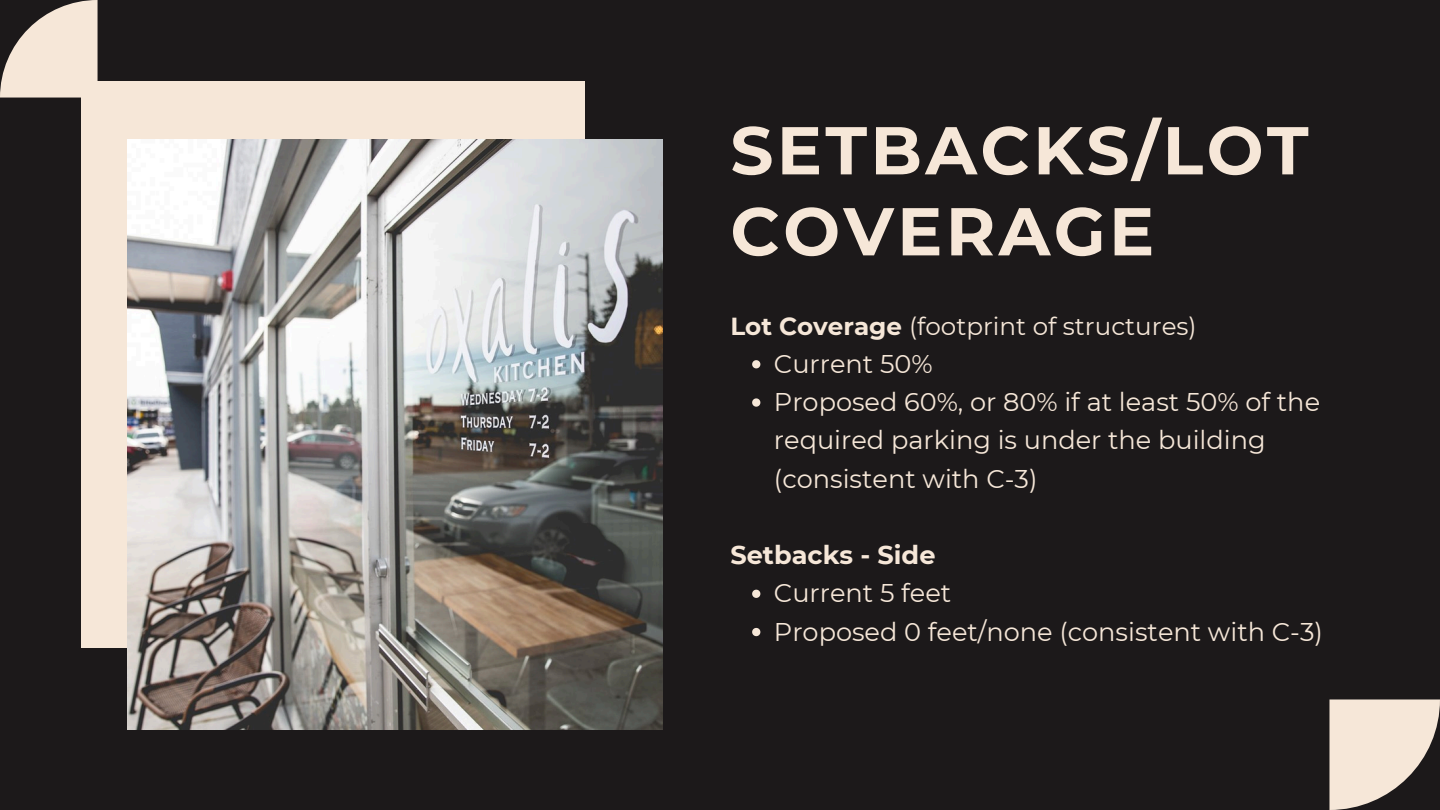
<style>
.page{position:relative;width:1440px;height:810px;background:#1c191a}
.page>*{position:absolute;margin:0;border:0;box-sizing:border-box;transform-origin:0 0}
.t1{font:700 67.5px/81px "Montserrat";letter-spacing:.05em;color:#f6e7d8}
.t2{font:25.6px/38.2px "Montserrat";color:#f6e7d8}
.t3{font:700 25.6px "Montserrat";color:#f6e7d8}
.t4{font:24.6px "Montserrat";color:#f6e7d8}
.s1{font-weight:700}
</style>
<div class="page">
<svg style="left:0;top:0;width:98px;height:98px"></svg>
<svg style="left:1330px;top:700px;width:110px;height:110px"></svg>
<div style="left:81px;top:81px;width:504px;height:567px;background:#f6e7d8"></div>
<img style="left:127px;top:140px;width:536px;height:589px">
<svg style="left:752px;top:360px;width:8px;height:8px"></svg>
<svg style="left:752px;top:398px;width:8px;height:9px"></svg>
<svg style="left:752px;top:590px;width:8px;height:8px"></svg>
<svg style="left:752px;top:628px;width:8px;height:8px"></svg>
<p class="t1" style="left:730px;top:110px;width:580px">SETBACKS/LOT<br>COVERAGE</p>
<h1 class="t4" style="left:730px;top:311px;width:468px"><span class="s1">Lot Coverage</span> (footprint of structures)</h1>
<p class="t2" style="left:774px;top:345px;width:160px">Current 50%</p>
<p class="t2" style="left:774px;top:383px;width:548px">Proposed 60%, or 80% if at least 50% of the required parking is under the building (consistent with C-3)</p>
<p class="t3" style="left:730px;top:539px;width:207px">Setbacks - Side</p>
<h2 class="t2" style="left:774px;top:574px;width:179px">Current 5 feet</h2>
<p class="t2" style="left:774px;top:612px;width:550px">Proposed 0 feet/none (consistent with C-3)</p>
</div>
